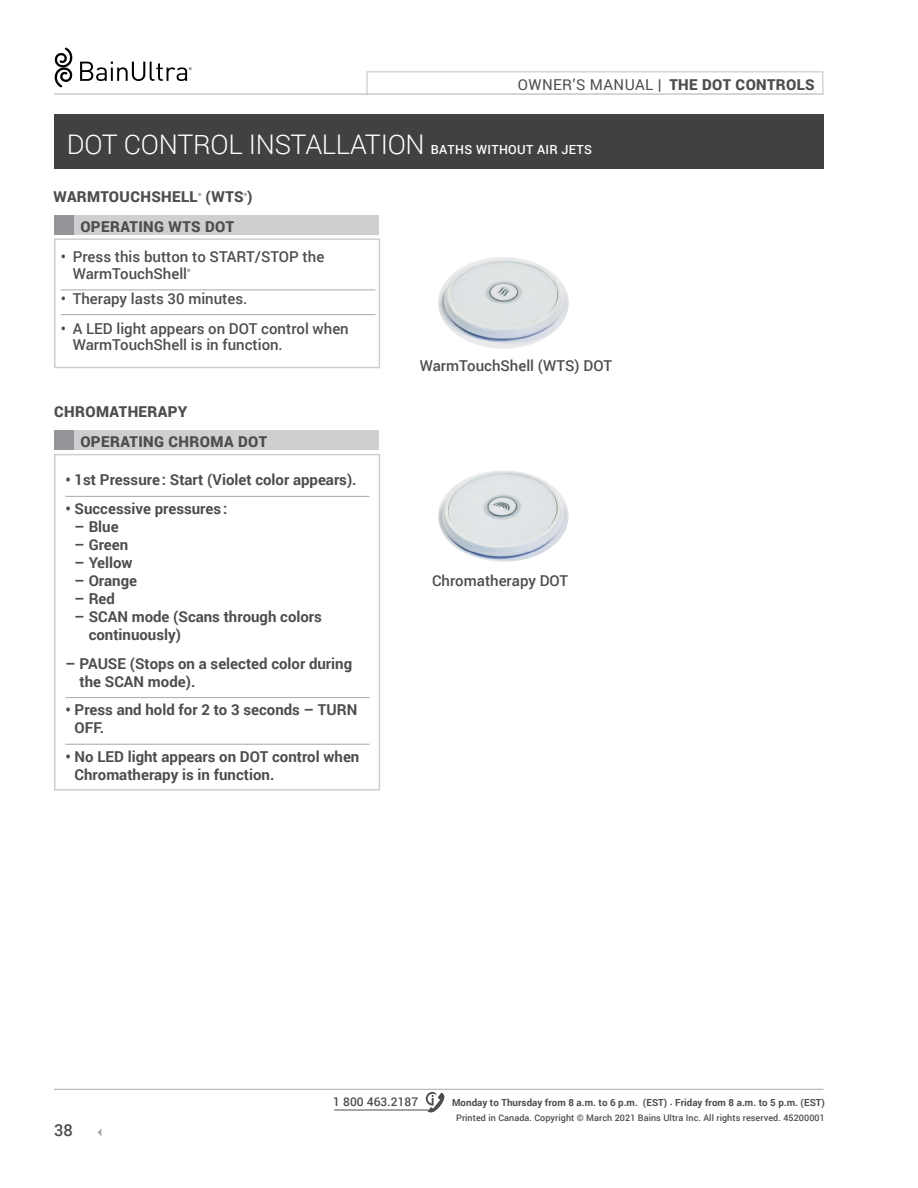
<style>
.page{position:relative;width:918px;height:1188px;background:#fff}
.page>*{position:absolute;margin:0;border:0;box-sizing:border-box;transform-origin:0 0}
.t1{font:300 27px "Roboto";letter-spacing:-.01em;color:#fff}
.t2{font:500 16.5px "Roboto";color:#4d4d4f}
.Texte_étapes_sans_fi{font:700 15px/18px "Roboto";color:#4d4d4f}
.Texte_étapes{font:500 15px/16.5px "Roboto";color:#4d4d4f}
.Texte_étapes-2{font:700 15px/18px "Roboto";color:#4d4d4f}
.Titres{font:900 15px "Roboto";letter-spacing:.025em;color:#4d4d4f}
.Note_bas_de_page_202{font:500 15px "Roboto";color:#4d4d4f}
.t3{font:500 12px "Roboto";letter-spacing:.005em;color:#4d4d4f}
.t4{font:700 9.75px "Roboto";letter-spacing:.005em;color:#4d4d4f}
.t5{font:500 9px "Roboto";letter-spacing:.01em;color:#4d4d4f}
.Titres-2{font:500 4.35px "Roboto";color:#4d4d4f}
.Texte_étapes-3{font:500 4.35px "Roboto";color:#4d4d4f}
.s1{font-weight:400}
.s2{font-weight:500;font-size:12.6px}
</style>
<div class="page">
<svg style="left:97px;top:1129px;width:4px;height:7px"></svg>
<div style="left:54px;top:115px;width:770px;height:54px;background:#414042"></div>
<hr style="left:54px;top:93px;width:770px;height:2px;background:#c7c8ca">
<svg style="left:366px;top:71px;width:458px;height:24px"></svg>
<svg style="left:55px;top:48px;width:18px;height:39px"></svg>
<svg style="left:80px;top:62px;width:112px;height:19px"></svg>
<hr style="left:54px;top:1089px;width:770px;height:1px;background:#a7a9ac">
<div style="left:54px;top:238px;width:326px;height:130px;border:2px solid #cdcfd0"></div>
<img style="left:438px;top:257px;width:131px;height:92px">
<img style="left:438px;top:470px;width:131px;height:92px">
<hr style="left:61px;top:290px;width:314px;height:1px;background:#a7a9ac">
<hr style="left:61px;top:314px;width:314px;height:1px;background:#a7a9ac">
<div style="left:54px;top:454px;width:326px;height:337px;border:2px solid #cdcfd0"></div>
<hr style="left:65px;top:496px;width:305px;height:1px;background:#a7a9ac">
<hr style="left:65px;top:697px;width:305px;height:1px;background:#a7a9ac">
<hr style="left:65px;top:744px;width:305px;height:1px;background:#a7a9ac">
<div style="left:75px;top:216px;width:304px;height:19px;background:#cdcfd0"></div>
<div style="left:54px;top:216px;width:19px;height:19px;background:#939598"></div>
<div style="left:75px;top:431px;width:304px;height:19px;background:#cdcfd0"></div>
<div style="left:54px;top:431px;width:19px;height:19px;background:#939598"></div>
<svg style="left:426px;top:1092px;width:19px;height:21px"></svg>
<hr style="left:334px;top:1110px;width:95px;height:1px;background:#4d4d4f">
<p class="Titres" style="left:518px;top:74px;width:298px"><span class="s1">OWNER’S MANUAL</span> | THE DOT CONTROLS</p>
<p class="t1" style="left:67px;top:126px;width:526px">DOT CONTROL INSTALLATION <span class="s2">BATHS WITHOUT AIR JETS</span></p>
<p class="Titres" style="left:54px;top:187px;width:146px">WARMTOUCHSHELL</p>
<p class="Titres-2" style="left:198px;top:191px;width:5px">®</p>
<p class="Titres" style="left:206px;top:187px;width:49px">(WTS )</p>
<p class="Titres-2" style="left:244px;top:191px;width:5px">®</p>
<p class="Titres" style="left:80px;top:216px;width:155px">OPERATING WTS DOT</p>
<p class="Texte_étapes" style="left:73px;top:248px;width:253px;text-indent:-12px">• Press this button to START/STOP the<br>WarmTouchShell</p>
<p class="Texte_étapes-3" style="left:187px;top:267px;width:5px">®</p>
<p class="Texte_étapes" style="left:61px;top:289px;width:188px">• Therapy lasts 30 minutes.</p>
<p class="Texte_étapes" style="left:73px;top:319px;width:278px;text-indent:-12px">• A LED light appears on DOT control when<br>WarmTouchShell is in function.</p>
<p class="Titres" style="left:54px;top:401px;width:135px">CHROMATHERAPY</p>
<p class="Titres" style="left:80px;top:431px;width:188px">OPERATING CHROMA DOT</p>
<p class="Texte_étapes-2" style="left:65px;top:470px;width:293px">• 1st Pressure: Start (Violet color appears).</p>
<p class="Texte_étapes_sans_fi" style="left:65px;top:499px;width:163px">• Successive pressures:</p>
<p class="Texte_étapes_sans_fi" style="left:75px;top:517px;width:46px">– Blue</p>
<p class="Texte_étapes_sans_fi" style="left:75px;top:535px;width:55px">– Green</p>
<p class="Texte_étapes_sans_fi" style="left:75px;top:553px;width:60px">– Yellow</p>
<p class="Texte_étapes_sans_fi" style="left:75px;top:571px;width:64px">– Orange</p>
<p class="Texte_étapes_sans_fi" style="left:75px;top:589px;width:42px">– Red</p>
<p class="Texte_étapes_sans_fi" style="left:89px;top:607px;width:235px;text-indent:-14px">– SCAN mode (Scans through colors continuously)</p>
<p class="Texte_étapes-2" style="left:80px;top:654px;width:274px;text-indent:-14px">– PAUSE (Stops on a selected color during the SCAN mode).</p>
<p class="Texte_étapes-2" style="left:75px;top:700px;width:284px;text-indent:-9px">• Press and hold for 2 to 3 seconds – TURN<br>OFF.</p>
<p class="Texte_étapes_sans_fi" style="left:75px;top:747px;width:286px;text-indent:-9px">• No LED light appears on DOT control when<br>Chromatherapy is in function.</p>
<p class="Note_bas_de_page_202" style="left:420px;top:355px;width:194px">WarmTouchShell (WTS) DOT</p>
<p class="Note_bas_de_page_202" style="left:432px;top:570px;width:138px">Chromatherapy DOT</p>
<p class="t2" style="left:54px;top:1119px;width:20px">38</p>
<p class="t3" style="left:333px;top:1094px;width:87px">1 800 463.2187</p>
<p class="t4" style="left:452px;top:1096px;width:374px">Monday to Thursday from 8 a.m. to 6 p.m. (EST) . Friday from 8 a.m. to 5 p.m. (EST)</p>
<p class="t5" style="left:456px;top:1112px;width:370px">Printed in Canada. Copyright © March 2021 Bains Ultra Inc. All rights reserved. 45200001</p>
</div>
